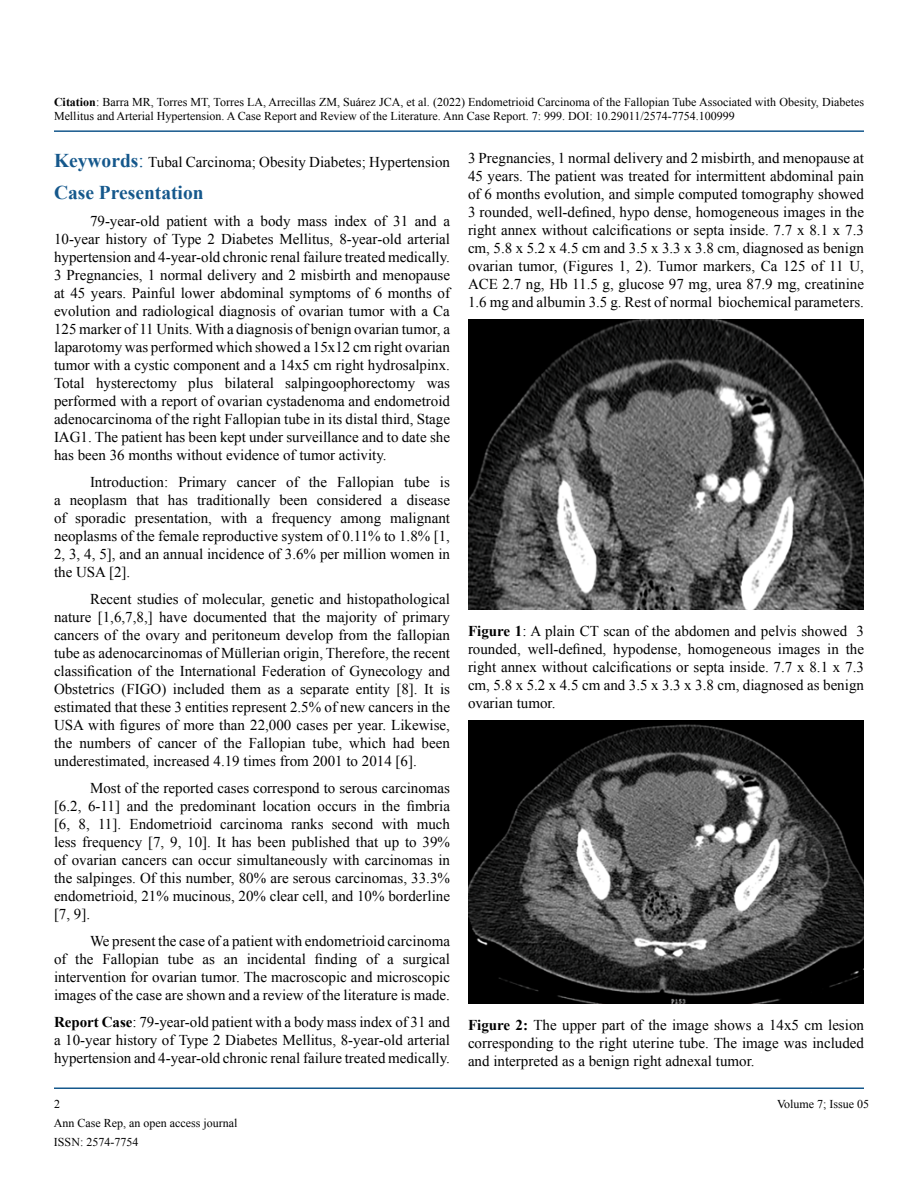
<style>
.page{position:relative;width:918px;height:1188px;background:#fff}
.page>*{position:absolute;margin:0;border:0;box-sizing:border-box;transform-origin:0 0}
.t1{font:700 19.5px "Times New Roman";color:#15588c}
.t2{font:15px/18px "Times New Roman";color:#000;text-align:justify}
.t3{font:12px/14.4px "Times New Roman";color:#000}
.s1{font-weight:700}
.s2{font-weight:700;font-size:19.5px;color:#15588c}
.s3{font-size:19.5px;color:#15588c}
</style>
<div class="page">
<hr style="left:54px;top:130px;width:810px;height:2px;background:#15588c">
<hr style="left:54px;top:1088px;width:810px;height:1px;background:#15588c">
<img style="left:468px;top:320px;width:396px;height:289px">
<img style="left:468px;top:721px;width:396px;height:282px">
<p class="t3" style="left:54px;top:94px;width:812px"><span class="s1">Citation</span>: Barra MR, Torres MT, Torres LA, Arrecillas ZM, Suárez JCA, et al. (2022) Endometrioid Carcinoma of the Fallopian Tube Associated with Obesity, Diabetes<br>Mellitus and Arterial Hypertension. A Case Report and Review of the Literature. Ann Case Report. 7: 999. DOI: 10.29011/2574-7754.100999</p>
<p class="t2" style="left:54px;top:152px;width:398px"><span class="s2">Keywords</span><span class="s3">:</span> Tubal Carcinoma; Obesity Diabetes; Hypertension</p>
<h1 class="t1" style="left:54px;top:179px;width:151px">Case Presentation</h1>
<p class="t2" style="left:54px;top:212px;width:398px;text-indent:36px">79-year-old patient with a body mass index of 31 and a 10-year history of Type 2 Diabetes Mellitus, 8-year-old arterial hypertension and 4-year-old chronic renal failure treated medically.<br>3 Pregnancies, 1 normal delivery and 2 misbirth and menopause at 45 years. Painful lower abdominal symptoms of 6 months of evolution and radiological diagnosis of ovarian tumor with a Ca 125 marker of 11 Units. With a diagnosis of benign ovarian tumor, a laparotomy was performed which showed a 15x12 cm right ovarian tumor with a cystic component and a 14x5 cm right hydrosalpinx.<br>Total hysterectomy plus bilateral salpingoophorectomy was performed with a report of ovarian cystadenoma and endometroid adenocarcinoma of the right Fallopian tube in its distal third, Stage IAG1. The patient has been kept under surveillance and to date she has been 36 months without evidence of tumor activity.</p>
<p class="t2" style="left:54px;top:473px;width:398px;text-indent:36px">Introduction: Primary cancer of the Fallopian tube is a neoplasm that has traditionally been considered a disease of sporadic presentation, with a frequency among malignant neoplasms of the female reproductive system of 0.11% to 1.8% [1, 2, 3, 4, 5], and an annual incidence of 3.6% per million women in the USA [2].</p>
<p class="t2" style="left:54px;top:590px;width:398px;text-indent:36px">Recent studies of molecular, genetic and histopathological nature [1,6,7,8,] have documented that the majority of primary cancers of the ovary and peritoneum develop from the fallopian tube as adenocarcinomas of Müllerian origin, Therefore, the recent classification of the International Federation of Gynecology and Obstetrics (FIGO) included them as a separate entity [8]. It is estimated that these 3 entities represent 2.5% of new cancers in the USA with figures of more than 22,000 cases per year. Likewise, the numbers of cancer of the Fallopian tube, which had been underestimated, increased 4.19 times from 2001 to 2014 [6].</p>
<p class="t2" style="left:54px;top:779px;width:398px;text-indent:36px">Most of the reported cases correspond to serous carcinomas [6.2, 6-11] and the predominant location occurs in the fimbria [6, 8, 11]. Endometrioid carcinoma ranks second with much less frequency [7, 9, 10]. It has been published that up to 39% of ovarian cancers can occur simultaneously with carcinomas in the salpinges. Of this number, 80% are serous carcinomas, 33.3% endometrioid, 21% mucinous, 20% clear cell, and 10% borderline [7, 9].</p>
<p class="t2" style="left:54px;top:932px;width:398px;text-indent:36px">We present the case of a patient with endometrioid carcinoma of the Fallopian tube as an incidental finding of a surgical intervention for ovarian tumor. The macroscopic and microscopic images of the case are shown and a review of the literature is made.</p>
<p class="t2" style="left:54px;top:1013px;width:398px"><span class="s1">Report Case</span>: 79-year-old patient with a body mass index of 31 and a 10-year history of Type 2 Diabetes Mellitus, 8-year-old arterial hypertension and 4-year-old chronic renal failure treated medically.</p>
<p class="t2" style="left:468px;top:149px;width:398px">3 Pregnancies, 1 normal delivery and 2 misbirth, and menopause at 45 years. The patient was treated for intermittent abdominal pain of 6 months evolution, and simple computed tomography showed 3 rounded, well-defined, hypo dense, homogeneous images in the right annex without calcifications or septa inside. 7.7 x 8.1 x 7.3 cm, 5.8 x 5.2 x 4.5 cm and 3.5 x 3.3 x 3.8 cm, diagnosed as benign ovarian tumor, (Figures 1, 2). Tumor markers, Ca 125 of 11 U, ACE 2.7 ng, Hb 11.5 g, glucose 97 mg, urea 87.9 mg, creatinine 1.6 mg and albumin 3.5 g. Rest of normal biochemical parameters.</p>
<p class="t2" style="left:468px;top:622px;width:398px"><span class="s1">Figure 1</span>: A plain CT scan of the abdomen and pelvis showed 3 rounded, well-defined, hypodense, homogeneous images in the right annex without calcifications or septa inside. 7.7 x 8.1 x 7.3 cm, 5.8 x 5.2 x 4.5 cm and 3.5 x 3.3 x 3.8 cm, diagnosed as benign ovarian tumor.</p>
<p class="t2" style="left:468px;top:1016px;width:398px"><span class="s1">Figure 2:</span> The upper part of the image shows a 14x5 cm lesion corresponding to the right uterine tube. The image was included and interpreted as a benign right adnexal tumor.</p>
<p class="t3" style="left:54px;top:1096px;width:7px">2</p>
<p class="t3" style="left:777px;top:1096px;width:94px">Volume 7; Issue 05</p>
<p class="t3" style="left:54px;top:1114px;width:185px;line-height:18.9px">Ann Case Rep, an open access journal<br>ISSN: 2574-7754</p>
</div>
